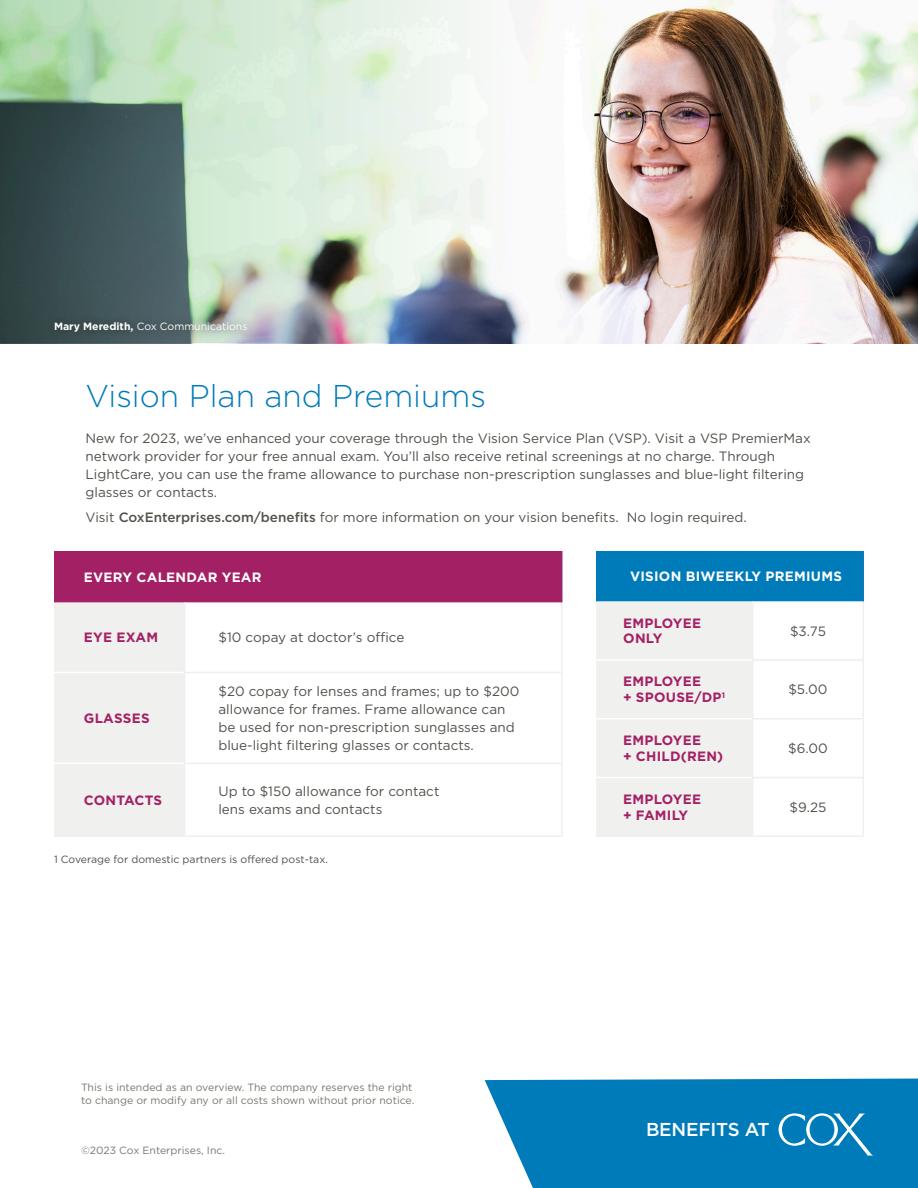
<style>
.page{position:relative;width:918px;height:1188px;background:#fff}
.page>*{position:absolute;margin:0;border:0;box-sizing:border-box;transform-origin:0 0}
.t1{font:300 31.5px "Gotham Pro";color:#007bba}
.t2{font:500 18.6px "Gotham Pro";letter-spacing:-.01em;color:#fff}
.Body{font:13.5px/18px "Gotham Pro";color:#4f534a}
.Body-2{font:700 13.5px/15.8px "Gotham Pro";letter-spacing:.02em;color:#a42064}
.Body-3{font:700 13.5px "Gotham Pro";letter-spacing:.02em;color:#fff}
.Body-4{font:10.5px/13.5px "Gotham Pro";color:#79776f}
.Body-5{font:10.5px "Gotham Pro";color:#4f534a}
.Subhead_1_-_light__s{font:10.5px "Gotham Pro";color:#fff}
.s1{font-weight:700}
.s2{font-weight:500}
</style>
<div class="page">
<img style="left:556px;top:0;width:362px;height:343px">
<svg style="left:0;top:0;width:529px;height:343px"></svg>
<div style="left:46px;top:314px;width:210px;height:27px;background:#231f20;opacity:.75"></div>
<div style="left:596px;top:551px;width:267px;height:50px;background:#007bba"></div>
<svg style="left:596px;top:601px;width:266px;height:235px"></svg>
<hr style="left:862px;top:601px;width:2px;height:58px;background:#eeefee">
<hr style="left:596px;top:659px;width:156px;height:2px;background:#fff">
<hr style="left:752px;top:659px;width:112px;height:2px;background:#eeefee">
<hr style="left:862px;top:661px;width:2px;height:57px;background:#eeefee">
<hr style="left:596px;top:718px;width:156px;height:2px;background:#fff">
<hr style="left:752px;top:718px;width:112px;height:2px;background:#eeefee">
<hr style="left:862px;top:720px;width:2px;height:57px;background:#eeefee">
<hr style="left:862px;top:551px;width:2px;height:50px;background:#107ab6">
<hr style="left:596px;top:777px;width:156px;height:1px;background:#fff">
<hr style="left:752px;top:777px;width:112px;height:1px;background:#eeefee">
<hr style="left:862px;top:778px;width:2px;height:58px;background:#eeefee">
<hr style="left:752px;top:601px;width:2px;height:58px;background:#eeefee">
<hr style="left:752px;top:661px;width:2px;height:57px;background:#eeefee">
<hr style="left:752px;top:720px;width:2px;height:57px;background:#eeefee">
<hr style="left:752px;top:778px;width:2px;height:58px;background:#eeefee">
<hr style="left:753px;top:836px;width:111px;height:1px;background:#eeefee">
<hr style="left:596px;top:836px;width:157px;height:1px;background:#eeefee">
<div style="left:54px;top:551px;width:508px;height:51px;background:#a42064"></div>
<div style="left:54px;top:602px;width:130px;height:234px;background:#f0f0ee"></div>
<svg style="left:185px;top:602px;width:376px;height:234px"></svg>
<hr style="left:561px;top:602px;width:1px;height:70px;background:#eeefee">
<hr style="left:54px;top:672px;width:130px;height:1px;background:#fff">
<hr style="left:184px;top:672px;width:379px;height:1px;background:#eeefee">
<hr style="left:561px;top:673px;width:1px;height:90px;background:#eeefee">
<hr style="left:54px;top:763px;width:130px;height:1px;background:#fff">
<hr style="left:561px;top:551px;width:1px;height:51px;background:#942a74">
<hr style="left:184px;top:763px;width:379px;height:1px;background:#eeefee">
<hr style="left:561px;top:764px;width:1px;height:72px;background:#eeefee">
<hr style="left:185px;top:836px;width:378px;height:1px;background:#eeefee">
<hr style="left:184px;top:602px;width:1px;height:70px;background:#eeefee">
<hr style="left:184px;top:673px;width:1px;height:90px;background:#eeefee">
<hr style="left:184px;top:764px;width:1px;height:72px;background:#eeefee">
<hr style="left:54px;top:836px;width:131px;height:1px;background:#eeefee">
<div style="left:485px;top:1079px;width:433px;height:109px;background:#007bba"></div>
<svg style="left:779px;top:1113px;width:94px;height:43px"></svg>
<p class="Subhead_1_-_light__s" style="left:54px;top:321px;width:195px"><span class="s1">Mary Meredith,</span> Cox Communications</p>
<p class="t1" style="left:86px;top:378px;width:402px">Vision Plan and Premiums</p>
<p class="Body" style="left:86px;top:429px;width:727px">New for 2023, we’ve enhanced your coverage through the Vision Service Plan (VSP). Visit a VSP PremierMax network provider for your free annual exam. You’ll also receive retinal screenings at no charge. Through LightCare, you can use the frame allowance to purchase non-prescription sunglasses and blue-light filtering glasses or contacts.</p>
<p class="Body" style="left:86px;top:508px;width:663px">Visit <span class="s2">CoxEnterprises.com/benefits</span> for more information on your vision benefits. No login required.</p>
<p class="Body-3" style="left:84px;top:569px;width:179px">EVERY CALENDAR YEAR</p>
<p class="Body-2" style="left:84px;top:629px;width:76px">EYE EXAM</p>
<p class="Body" style="left:218px;top:629px;width:187px">$10 copay at doctor’s office</p>
<p class="Body-2" style="left:84px;top:710px;width:67px">GLASSES</p>
<p class="Body" style="left:218px;top:682px;width:302px">$20 copay for lenses and frames; up to $200 allowance for frames. Frame allowance can be used for non-prescription sunglasses and blue-light filtering glasses or contacts.</p>
<p class="Body-2" style="left:84px;top:792px;width:80px">CONTACTS</p>
<p class="Body" style="left:218px;top:782px;width:223px">Up to $150 allowance for contact lens exams and contacts</p>
<p class="Body-5" style="left:54px;top:853px;width:275px">1 Coverage for domestic partners is offered post-tax.</p>
<p class="Body-4" style="left:81px;top:1080px;width:335px">This is intended as an overview. The company reserves the right to change or modify any or all costs shown without prior notice.</p>
<p class="Body-4" style="left:81px;top:1144px;width:146px">©2023 Cox Enterprises, Inc.</p>
<p class="Body-3" style="left:630px;top:569px;width:214px">VISION BIWEEKLY PREMIUMS</p>
<p class="Body-2" style="left:623px;top:615px;width:79px">EMPLOYEE<br>ONLY</p>
<p class="Body" style="left:790px;top:622px;width:37px">$3.75</p>
<p class="Body-2" style="left:623px;top:673px;width:103px">EMPLOYEE<br>+ SPOUSE/DP<sup>1</sup></p>
<p class="Body" style="left:788px;top:681px;width:41px">$5.00</p>
<p class="Body-2" style="left:623px;top:732px;width:102px">EMPLOYEE<br>+ CHILD(REN)</p>
<p class="Body" style="left:788px;top:739px;width:41px">$6.00</p>
<p class="Body-2" style="left:623px;top:791px;width:80px">EMPLOYEE + FAMILY</p>
<p class="Body" style="left:790px;top:798px;width:38px">$9.25</p>
<p class="t2" style="left:646px;top:1119px;width:125px">BENEFITS AT</p>
</div>
